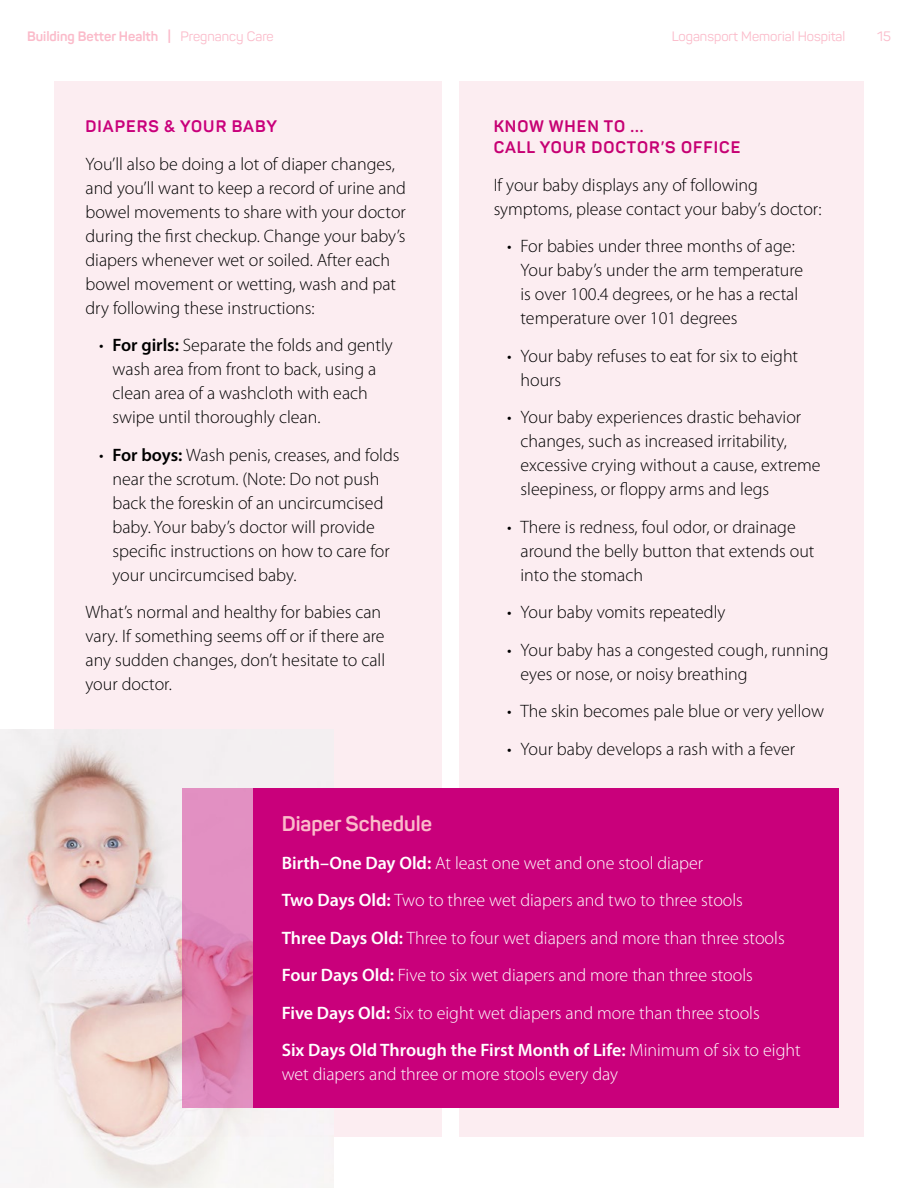
<style>
.page{position:relative;width:918px;height:1188px;background:#fff}
.page>*{position:absolute;margin:0;border:0;box-sizing:border-box;transform-origin:0 0}
.t1{font:700 21px "Panton";color:#fbbbca}
.t2{font:300 18px/24px "Myriad Pro";color:#000}
.t3{font:300 18px/37.5px "Myriad Pro";color:#fff}
.t4{font:700 16.5px/21px "Panton";letter-spacing:.06em;color:#c9007b}
.t5{font:700 13.5px "Panton";color:#fbbbca}
.t6{font:13.5px "Panton";color:#fbbbca}
.s1{font-weight:400}
.s2{font-weight:600}
</style>
<div class="page">
<div style="left:54px;top:81px;width:388px;height:1055px;background:#fcebf0"></div>
<div style="left:459px;top:81px;width:405px;height:1055px;background:#fcebf0"></div>
<img style="left:0;top:729px;width:334px;height:459px">
<div style="left:254px;top:788px;width:585px;height:320px;background:#c9007b"></div>
<svg style="left:183px;top:788px;width:71px;height:320px;background:#dd83b3"></svg>
<p class="t5" style="left:27px;top:28px;width:248px">Building Better Health | <span class="s1">Pregnancy Care</span></p>
<p class="t6" style="left:672px;top:28px;width:175px">Logansport Memorial Hospital</p>
<p class="t6" style="left:877px;top:28px;width:15px">15</p>
<p class="t4" style="left:86px;top:116px;width:193px">DIAPERS &amp; YOUR BABY</p>
<p class="t2" style="left:86px;top:152px;width:322px">You’ll also be doing a lot of diaper changes, and you’ll want to keep a record of urine and bowel movements to share with your doctor during the first checkup. Change your baby’s diapers whenever wet or soiled. After each bowel movement or wetting, wash and pat dry following these instructions:</p>
<p class="t2" style="left:112px;top:334px;width:282px;text-indent:-14px">• <span class="s2">For girls:</span> Separate the folds and gently wash area from front to back, using a clean area of a washcloth with each swipe until thoroughly clean.</p>
<p class="t2" style="left:112px;top:443px;width:289px;text-indent:-14px">• <span class="s2">For boys:</span> Wash penis, creases, and folds near the scrotum. (Note: Do not push back the foreskin of an uncircumcised baby. Your baby’s doctor will provide specific instructions on how to care for your uncircumcised baby.</p>
<p class="t2" style="left:86px;top:601px;width:301px">What’s normal and healthy for babies can vary. If something seems off or if there are any sudden changes, don’t hesitate to call your doctor.</p>
<p class="t4" style="left:494px;top:116px;width:248px">KNOW WHEN TO ...<br>CALL YOUR DOCTOR’S OFFICE</p>
<p class="t2" style="left:494px;top:173px;width:330px">If your baby displays any of following symptoms, please contact your baby’s doctor:</p>
<p class="t2" style="left:520px;top:235px;width:284px;text-indent:-14px">• For babies under three months of age:<br>Your baby’s under the arm temperature is over 100.4 degrees, or he has a rectal temperature over 101 degrees</p>
<p class="t2" style="left:520px;top:344px;width:279px;text-indent:-14px">• Your baby refuses to eat for six to eight hours</p>
<p class="t2" style="left:520px;top:406px;width:302px;text-indent:-14px">• Your baby experiences drastic behavior changes, such as increased irritability, excessive crying without a cause, extreme sleepiness, or floppy arms and legs</p>
<p class="t2" style="left:520px;top:515px;width:296px;text-indent:-14px">• There is redness, foul odor, or drainage around the belly button that extends out into the stomach</p>
<p class="t2" style="left:507px;top:601px;width:220px">• Your baby vomits repeatedly</p>
<p class="t2" style="left:520px;top:638px;width:310px;text-indent:-14px">• Your baby has a congested cough, running eyes or nose, or noisy breathing</p>
<p class="t2" style="left:507px;top:700px;width:319px">• The skin becomes pale blue or very yellow</p>
<p class="t2" style="left:507px;top:737px;width:290px">• Your baby develops a rash with a fever</p>
<p class="t1" style="left:282px;top:811px;width:152px">Diaper Schedule</p>
<p class="t3" style="left:282px;top:844px;width:520px"><span class="s2">Birth–One Day Old:</span> At least one wet and one stool diaper<br><span class="s2">Two Days Old:</span> Two to three wet diapers and two to three stools<br><span class="s2">Three Days Old:</span> Three to four wet diapers and more than three stools <span class="s2">Four Days Old:</span> Five to six wet diapers and more than three stools<br><span class="s2">Five Days Old:</span> Six to eight wet diapers and more than three stools<br><span class="s2">Six Days Old Through the First Month of Life:</span> Minimum of six to eight</p>
<p class="t3" style="left:282px;top:1056px;width:338px">wet diapers and three or more stools every day</p>
</div>
